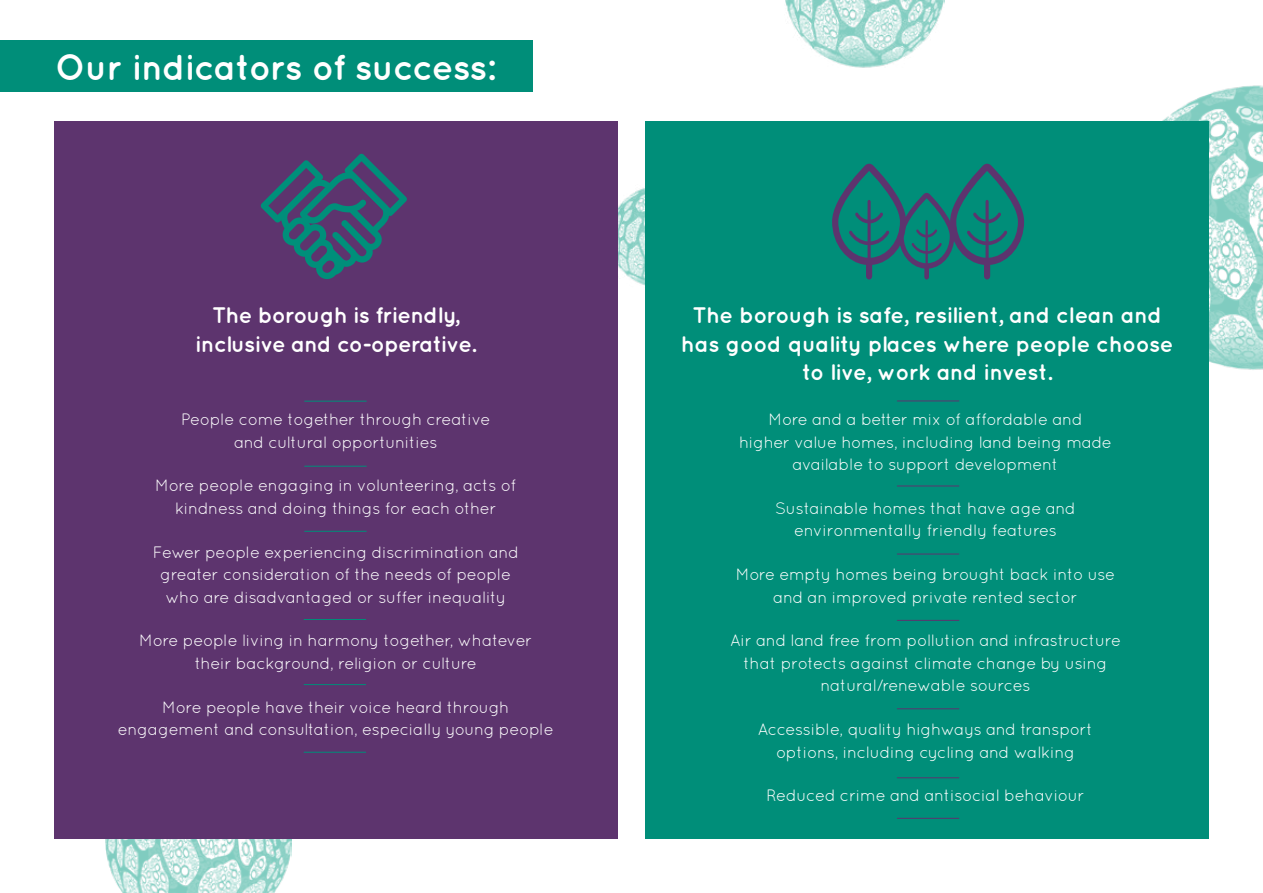
<style>
.page{position:relative;width:1263px;height:893px;background:#fff}
.page>*{position:absolute;margin:0;border:0;box-sizing:border-box;transform-origin:0 0}
.t1{font:700 36px "Quicksand";letter-spacing:-.02em;color:#fff}
.t2{font:700 22.5px/28.5px "Quicksand";letter-spacing:-.03em;color:#fff;text-align:center}
.t3{font:16.5px/22.5px "Quicksand";letter-spacing:-.02em;color:#fff;text-align:center}
</style>
<div class="page">
<img style="left:105px;top:839px;width:186px;height:54px">
<img style="left:618px;top:188px;width:27px;height:98px">
<div style="left:54px;top:121px;width:564px;height:718px;background:#5d346e"></div>
<div style="left:0;top:41px;width:533px;height:51px;background:#008e79"></div>
<img style="left:1162px;top:85px;width:101px;height:285px">
<div style="left:645px;top:121px;width:564px;height:718px;background:#008e79"></div>
<svg style="left:832px;top:164px;width:192px;height:115px"></svg>
<svg style="left:260px;top:153px;width:147px;height:126px"></svg>
<img style="left:785px;top:0;width:160px;height:68px">
<hr style="left:897px;top:401px;width:62px;height:1px;background:#5d346e">
<hr style="left:897px;top:486px;width:62px;height:1px;background:#5d346e">
<hr style="left:897px;top:554px;width:62px;height:1px;background:#5d346e">
<hr style="left:897px;top:620px;width:62px;height:1px;background:#5d346e">
<hr style="left:897px;top:708px;width:62px;height:1px;background:#5d346e">
<hr style="left:897px;top:777px;width:62px;height:1px;background:#5d346e">
<hr style="left:897px;top:818px;width:62px;height:1px;background:#5d346e">
<hr style="left:305px;top:401px;width:61px;height:1px;background:#008e79">
<hr style="left:305px;top:466px;width:61px;height:1px;background:#008e79">
<hr style="left:305px;top:531px;width:61px;height:1px;background:#008e79">
<hr style="left:304px;top:619px;width:62px;height:1px;background:#008e79">
<hr style="left:304px;top:684px;width:62px;height:1px;background:#008e79">
<hr style="left:304px;top:752px;width:62px;height:1px;background:#008e79">
<h1 class="t1" style="left:55px;top:46px;width:441px">Our indicators of success:</h1>
<h2 class="t2" style="left:195px;top:300px;width:283px">The borough is friendly, inclusive and co-operative.</h2>
<h2 class="t2" style="left:681px;top:300px;width:494px">The borough is safe, resilient, and clean and has good quality places where people choose to live, work and invest.</h2>
<p class="t3" style="left:739px;top:408px;width:374px">More and a better mix of affordable and<br>higher value homes, including land being made available to support development</p>
<p class="t3" style="left:775px;top:497px;width:302px">Sustainable homes that have age and environmentally friendly features</p>
<p class="t3" style="left:736px;top:563px;width:381px">More empty homes being brought back into use and an improved private rented sector</p>
<p class="t3" style="left:730px;top:629px;width:393px">Air and land free from pollution and infrastructure that protects against climate change by using natural/renewable sources</p>
<p class="t3" style="left:758px;top:718px;width:337px">Accessible, quality highways and transport options, including cycling and walking</p>
<p class="t3" style="left:766px;top:784px;width:320px">Reduced crime and antisocial behaviour</p>
<p class="t3" style="left:181px;top:408px;width:311px">People come together through creative and cultural opportunities</p>
<p class="t3" style="left:155px;top:474px;width:363px">More people engaging in volunteering, acts of kindness and doing things for each other</p>
<p class="t3" style="left:153px;top:540px;width:368px">Fewer people experiencing discrimination and greater consideration of the needs of people who are disadvantaged or suffer inequality</p>
<p class="t3" style="left:139px;top:629px;width:395px">More people living in harmony together, whatever their background, religion or culture</p>
<p class="t3" style="left:118px;top:695px;width:438px">More people have their voice heard through engagement and consultation, especially young people</p>
</div>
